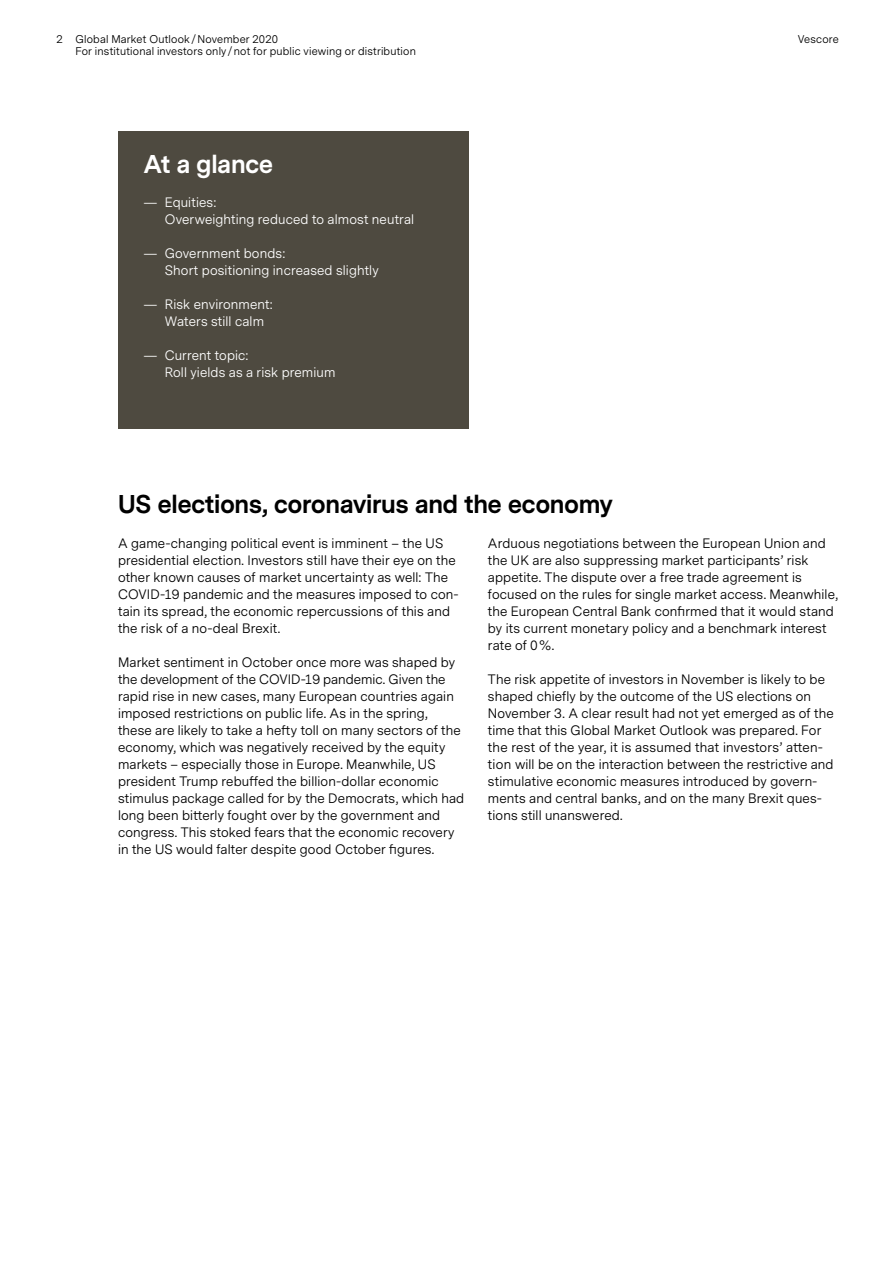
<style>
.page{position:relative;width:893px;height:1263px;background:#fff}
.page>*{position:absolute;margin:0;border:0;box-sizing:border-box;transform-origin:0 0}
.t1{font:700 24px "Vontobel Sans";letter-spacing:-.005em;color:#000}
.t2{font:700 24px "Vontobel Sans";letter-spacing:-.005em;color:#fff}
.t3{font:12.75px/17px "Vontobel Sans";letter-spacing:.01em;color:#000}
.t4{font:12.75px/17px "Vontobel Sans";letter-spacing:.01em;color:#fff}
.t5{font:10.5px "Vontobel Sans";letter-spacing:.02em;color:#000}
</style>
<div class="page">
<div style="left:118px;top:131px;width:351px;height:297px;background:#4e4a40"></div>
<p class="t5" style="left:56px;top:32px;width:223px">2 Global Market Outlook/November 2020</p>
<p class="t5" style="left:798px;top:32px;width:43px">Vescore</p>
<p class="t5" style="left:75px;top:44px;width:342px">For institutional investors only/not for public viewing or distribution</p>
<h1 class="t2" style="left:144px;top:147px;width:131px">At a glance</h1>
<p class="t4" style="left:165px;top:195px;width:251px;text-indent:-21px">— Equities:<br>Overweighting reduced to almost neutral</p>
<p class="t4" style="left:165px;top:246px;width:215px;text-indent:-21px">— Government bonds:<br>Short positioning increased slightly</p>
<p class="t4" style="left:165px;top:297px;width:110px;text-indent:-21px">— Risk environment:<br>Waters still calm</p>
<p class="t4" style="left:165px;top:348px;width:172px;text-indent:-21px">— Current topic:<br>Roll yields as a risk premium</p>
<h1 class="t1" style="left:118px;top:488px;width:496px">US elections, coronavirus and the economy</h1>
<p class="t3" style="left:118px;top:535px;width:342px">A game-changing political event is imminent – the US presidential election. Investors still have their eye on the other known causes of market uncertainty as well: The COVID-19 pandemic and the measures imposed to con&shy;tain its spread, the economic repercussions of this and the risk of a no-deal Brexit.</p>
<p class="t3" style="left:118px;top:654px;width:348px">Market sentiment in October once more was shaped by the development of the COVID-19 pandemic. Given the rapid rise in new cases, many European countries again imposed restrictions on public life. As in the spring, these are likely to take a hefty toll on many sectors of the economy, which was negatively received by the equity markets – especially those in Europe. Meanwhile, US president Trump rebuffed the billion-dollar economic stimulus package called for by the Democrats, which had long been bitterly fought over by the government and congress. This stoked fears that the economic recovery in the US would falter despite good October figures.</p>
<p class="t3" style="left:488px;top:535px;width:351px">Arduous negotiations between the European Union and the UK are also suppressing market participants’ risk appetite. The dispute over a free trade agreement is focused on the rules for single market access. Meanwhile, the European Central Bank confirmed that it would stand by its current monetary policy and a benchmark interest rate of 0%.</p>
<p class="t3" style="left:488px;top:671px;width:347px">The risk appetite of investors in November is likely to be shaped chiefly by the outcome of the US elections on November 3. A clear result had not yet emerged as of the time that this Global Market Outlook was prepared. For the rest of the year, it is assumed that investors’ atten&shy;tion will be on the interaction between the restrictive and stimulative economic measures introduced by govern&shy;ments and central banks, and on the many Brexit ques&shy;tions still unanswered.</p>
</div>
